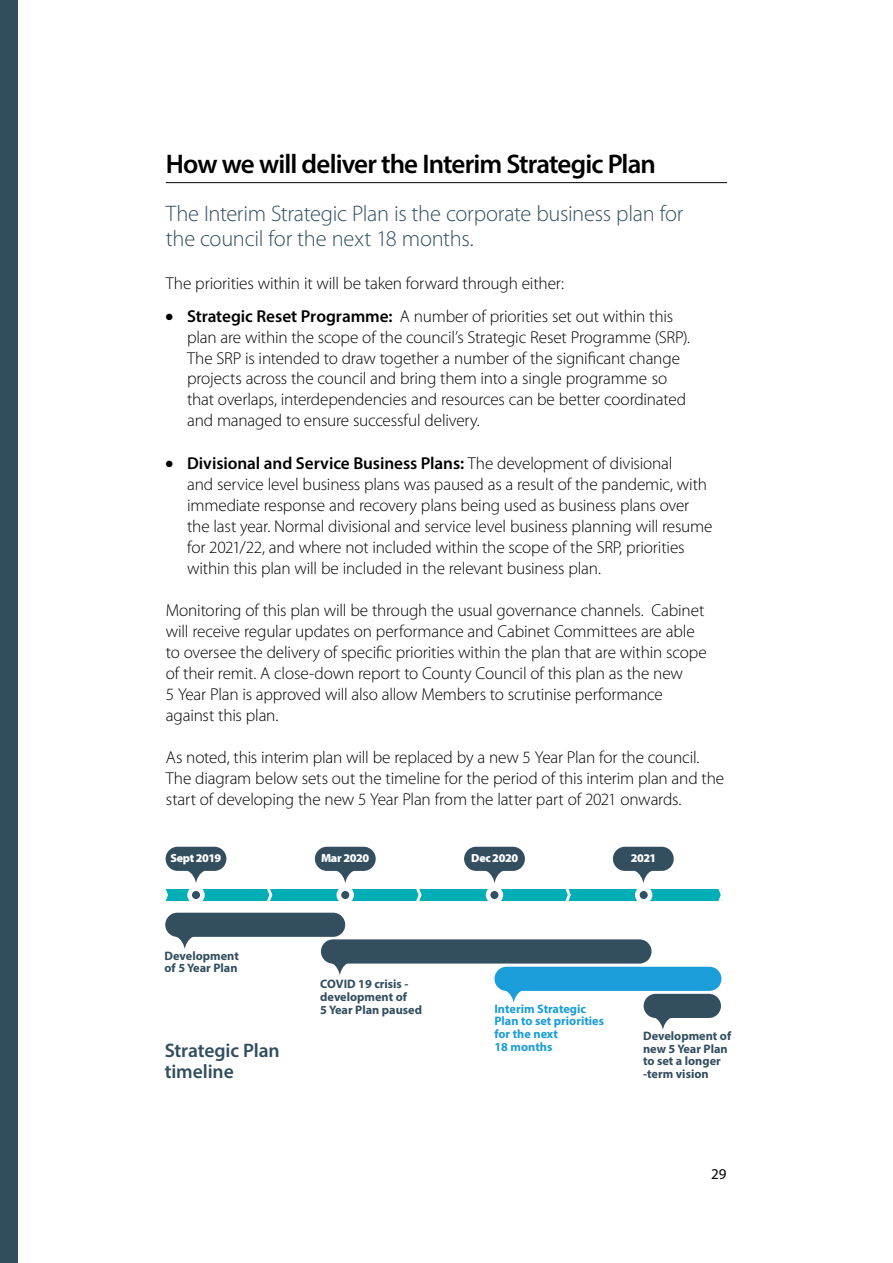
<style>
.page{position:relative;width:893px;height:1263px;background:#fff}
.page>*{position:absolute;margin:0;border:0;box-sizing:border-box;transform-origin:0 0}
.t1{font:600 27px "Myriad Pro";letter-spacing:-.035em;color:#000}
.t2{font:300 22.5px/25.5px "Myriad Pro";letter-spacing:-.015em;color:#314e5f}
.t3{font:600 19.65px/21px "Myriad Pro";letter-spacing:-.01em;color:#314e5f}
.t4{font:300 17.25px/21px "Myriad Pro";letter-spacing:-.01em;color:#000}
.t5{font:15px "Myriad Pro";color:#000}
.t6{font:700 12.3px/12.8px "Myriad Pro";color:#324e5f}
.t7{font:700 12.3px/12.8px "Myriad Pro";color:#1a9dd9}
.t8{font:900 11.85px "Myriad Pro";letter-spacing:-.035em;color:#fff}
.s1{font-weight:600}
</style>
<div class="page">
<div style="left:0;top:0;width:17px;height:1263px;background:#314e5f"></div>
<hr style="left:166px;top:182px;width:561px;height:1px;background:#000">
<div style="left:165px;top:889px;width:556px;height:12px;background:#00aeb5"></div>
<svg style="left:262px;top:889px;width:10px;height:24px"></svg>
<svg style="left:165px;top:889px;width:3px;height:12px"></svg>
<svg style="left:486px;top:871px;width:17px;height:30px"></svg>
<div style="left:464px;top:847px;width:61px;height:24px;background:#324e5f;border-radius:12px"></div>
<svg style="left:416px;top:889px;width:6px;height:12px"></svg>
<svg style="left:565px;top:889px;width:6px;height:12px"></svg>
<svg style="left:718px;top:889px;width:4px;height:12px"></svg>
<svg style="left:187px;top:871px;width:18px;height:30px"></svg>
<svg style="left:177px;top:937px;width:16px;height:13px"></svg>
<div style="left:494px;top:967px;width:227px;height:24px;background:#1a9dd9;border-radius:12px"></div>
<svg style="left:505px;top:990px;width:16px;height:13px"></svg>
<div style="left:644px;top:994px;width:77px;height:24px;background:#324e5f;border-radius:12px"></div>
<svg style="left:655px;top:1018px;width:16px;height:13px"></svg>
<div style="left:166px;top:847px;width:60px;height:24px;background:#324e5f;border-radius:12px"></div>
<div style="left:165px;top:913px;width:180px;height:24px;background:#324e5f;border-radius:12px"></div>
<svg style="left:336px;top:871px;width:18px;height:30px"></svg>
<div style="left:315px;top:847px;width:61px;height:24px;background:#324e5f;border-radius:12px"></div>
<svg style="left:635px;top:871px;width:17px;height:30px"></svg>
<div style="left:613px;top:847px;width:61px;height:24px;background:#324e5f;border-radius:12px"></div>
<svg style="left:331px;top:963px;width:17px;height:13px"></svg>
<div style="left:321px;top:939px;width:330px;height:24px;background:#324e5f;border-radius:12px"></div>
<h1 class="t1" style="left:166px;top:147px;width:492px">How we will deliver the Interim Strategic Plan</h1>
<h2 class="t2" style="left:166px;top:201px;width:519px">The Interim Strategic Plan is the corporate business plan for the council for the next 18 months.</h2>
<p class="t4" style="left:166px;top:272px;width:400px">The priorities within it will be taken forward through either:</p>
<p class="t4" style="left:187px;top:305px;width:505px;text-indent:-21px">● <span class="s1">Strategic Reset Programme:</span> A number of priorities set out within this plan are within the scope of the council’s Strategic Reset Programme (SRP).<br>The SRP is intended to draw together a number of the significant change projects across the council and bring them into a single programme so that overlaps, interdependencies and resources can be better coordinated and managed to ensure successful delivery.</p>
<p class="t4" style="left:187px;top:452px;width:527px;text-indent:-21px">● <span class="s1">Divisional and Service Business Plans:</span> The development of divisional<br>and service level business plans was paused as a result of the pandemic, with immediate response and recovery plans being used as business plans over the last year. Normal divisional and service level business planning will resume for 2021/22, and where not included within the scope of the SRP, priorities within this plan will be included in the relevant business plan.</p>
<p class="t4" style="left:166px;top:599px;width:542px">Monitoring of this plan will be through the usual governance channels. Cabinet will receive regular updates on performance and Cabinet Committees are able to oversee the delivery of specific priorities within the plan that are within scope of their remit. A close-down report to County Council of this plan as the new<br>5 Year Plan is approved will also allow Members to scrutinise performance against this plan.</p>
<p class="t4" style="left:166px;top:746px;width:560px">As noted, this interim plan will be replaced by a new 5 Year Plan for the council.<br>The diagram below sets out the timeline for the period of this interim plan and the start of developing the new 5 Year Plan from the latter part of 2021 onwards.</p>
<p class="t8" style="left:171px;top:850px;width:52px">Sept 2019</p>
<p class="t8" style="left:321px;top:850px;width:50px">Mar 2020</p>
<p class="t8" style="left:471px;top:850px;width:48px">Dec 2020</p>
<p class="t8" style="left:631px;top:850px;width:27px">2021</p>
<p class="t6" style="left:165px;top:948px;width:76px">Development of 5 Year Plan</p>
<p class="t3" style="left:165px;top:1040px;width:117px">Strategic Plan timeline</p>
<p class="t6" style="left:320px;top:977px;width:103px">COVID 19 crisis - development of<br>5 Year Plan paused</p>
<p class="t7" style="left:494px;top:1001px;width:111px">Interim Strategic<br>Plan to set priorities for the next<br>18 months</p>
<p class="t6" style="left:643px;top:1029px;width:90px">Development of new 5 Year Plan to set a longer -term vision</p>
<p class="t5" style="left:711px;top:1164px;width:17px">29</p>
</div>
